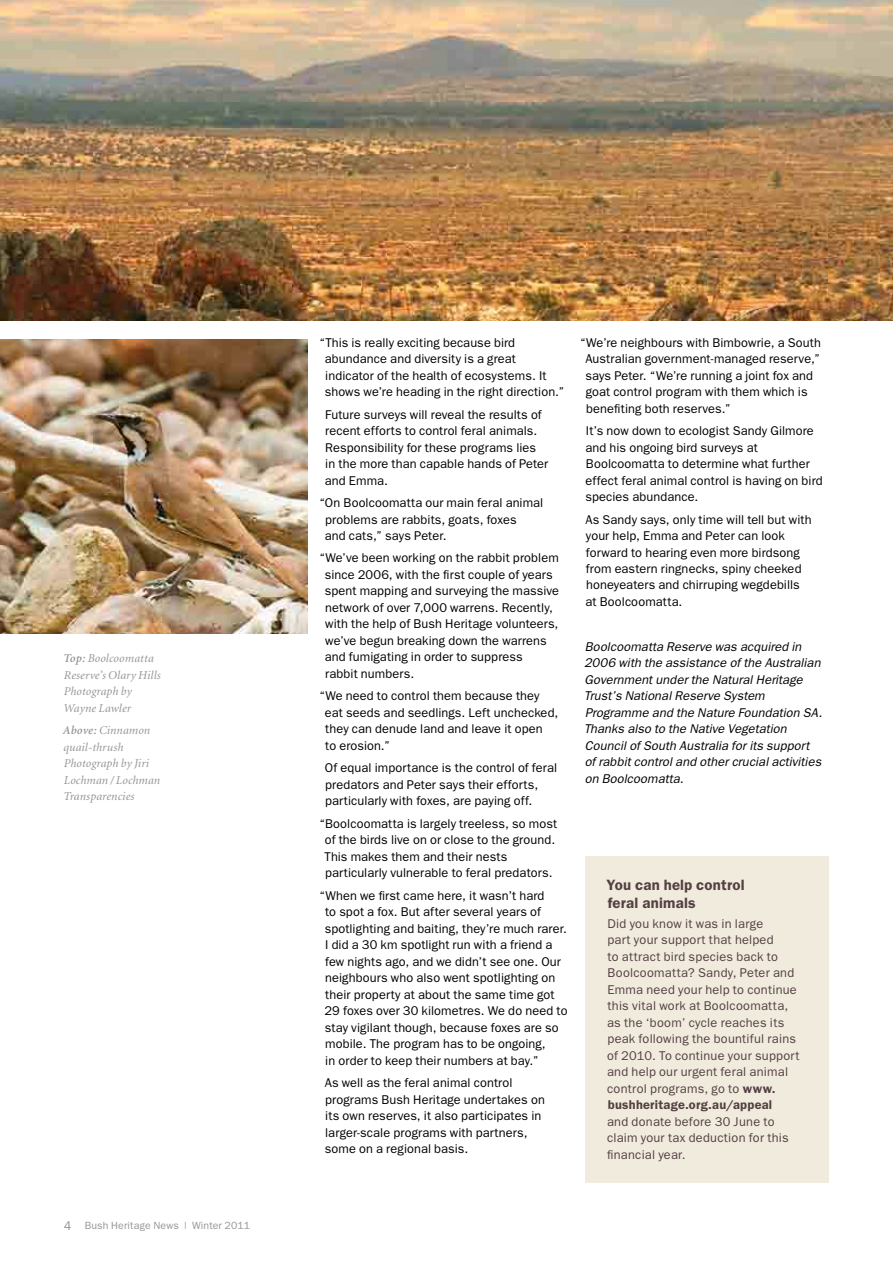
<style>
.page{position:relative;width:893px;height:1263px;background:#fff}
.page>*{position:absolute;margin:0;border:0;box-sizing:border-box;transform-origin:0 0}
.t1{font:600 15px/18px "Franklin Gothic";letter-spacing:.015em;color:#543f43}
.t2{font:12.75px/16.5px "Franklin Gothic";letter-spacing:.01em;color:#000}
.t3{font:12.75px/16.5px "Franklin Gothic";letter-spacing:.02em;color:#543f43}
.t4{font:italic 12.75px/16.5px "Franklin Gothic";letter-spacing:.005em;color:#000}
.t5{font:italic 12px/16.5px "Minion";letter-spacing:.015em;color:#939598}
.t6{font:10.5px "Franklin Gothic";letter-spacing:.01em;color:#939598}
.s1{font-weight:600}
.s2{font-size:12.75px}
</style>
<div class="page">
<img style="left:0;top:0;width:893px;height:320px">
<div style="left:585px;top:856px;width:244px;height:327px;background:#f0ebdc"></div>
<img style="left:0;top:340px;width:307px;height:294px">
<p class="t5" style="left:63px;top:651px;width:99px"><span class="s1">Top:</span> Boolcoomatta<br>Reserve’s Olary Hills<br>Photograph by<br>Wayne Lawler</p>
<p class="t5" style="left:63px;top:723px;width:99px"><span class="s1">Above:</span> Cinnamon quail-thrush<br>Photograph by Jiri<br>Lochman / Lochman<br>Transparencies</p>
<p class="t6" style="left:64px;top:1222px;width:188px"><span class="s2">4</span> Bush Heritage News | Winter 2011</p>
<p class="t2" style="left:325px;top:335px;width:241px;text-indent:-5px">“This is really exciting because bird abundance and diversity is a great indicator of the health of ecosystems. It shows we’re heading in the right direction.”</p>
<p class="t2" style="left:325px;top:407px;width:225px">Future surveys will reveal the results of recent efforts to control feral animals.<br>Responsibility for these programs lies in the more than capable hands of Peter and Emma.</p>
<p class="t2" style="left:325px;top:496px;width:220px;text-indent:-5px">“On Boolcoomatta our main feral animal problems are rabbits, goats, foxes<br>and cats,” says Peter.</p>
<p class="t2" style="left:325px;top:551px;width:236px;text-indent:-5px">“We’ve been working on the rabbit problem since 2006, with the first couple of years spent mapping and surveying the massive network of over 7,000 warrens. Recently, with the help of Bush Heritage volunteers, we’ve begun breaking down the warrens and fumigating in order to suppress<br>rabbit numbers.</p>
<p class="t2" style="left:325px;top:689px;width:235px;text-indent:-5px">“We need to control them because they eat seeds and seedlings. Left unchecked, they can denude land and leave it open<br>to erosion.”</p>
<p class="t2" style="left:325px;top:761px;width:234px">Of equal importance is the control of feral predators and Peter says their efforts, particularly with foxes, are paying off.</p>
<p class="t2" style="left:324px;top:816px;width:234px;text-indent:-5px">“Boolcoomatta is largely treeless, so most of the birds live on or close to the ground.<br>This makes them and their nests particularly vulnerable to feral predators.</p>
<p class="t2" style="left:324px;top:888px;width:244px;text-indent:-5px">“When we first came here, it wasn’t hard<br>to spot a fox. But after several years of spotlighting and baiting, they’re much rarer.<br>I did a 30 km spotlight run with a friend a few nights ago, and we didn’t see one. Our neighbours who also went spotlighting on their property at about the same time got 29 foxes over 30 kilometres. We do need to stay vigilant though, because foxes are so mobile. The program has to be ongoing,<br>in order to keep their numbers at bay.”</p>
<p class="t2" style="left:325px;top:1076px;width:222px">As well as the feral animal control programs Bush Heritage undertakes on its own reserves, it also participates in larger-scale programs with partners, some on a regional basis.</p>
<p class="t2" style="left:585px;top:335px;width:237px;text-indent:-5px">“We’re neighbours with Bimbowrie, a South Australian government-managed reserve,” says Peter. “We’re running a joint fox and goat control program with them which is benefiting both reserves.”</p>
<p class="t2" style="left:585px;top:424px;width:239px">It’s now down to ecologist Sandy Gilmore and his ongoing bird surveys at Boolcoomatta to determine what further effect feral animal control is having on bird species abundance.</p>
<p class="t2" style="left:585px;top:512px;width:228px">As Sandy says, only time will tell but with your help, Emma and Peter can look forward to hearing even more birdsong from eastern ringnecks, spiny cheeked honeyeaters and chirruping wegdebills at Boolcoomatta.</p>
<p class="t4" style="left:584px;top:639px;width:240px">Boolcoomatta Reserve was acquired in 2006 with the assistance of the Australian Government under the Natural Heritage Trust’s National Reserve System Programme and the Nature Foundation SA.<br>Thanks also to the Native Vegetation Council of South Australia for its support of rabbit control and other crucial activities on Boolcoomatta.</p>
<p class="t1" style="left:607px;top:878px;width:140px">You can help control feral animals</p>
<p class="t3" style="left:607px;top:916px;width:194px">Did you know it was in large<br>part your support that helped<br>to attract bird species back to<br>Boolcoomatta? Sandy, Peter and<br>Emma need your help to continue this vital work at Boolcoomatta, as the ‘boom’ cycle reaches its peak following the bountiful rains of 2010. To continue your support and help our urgent feral animal control programs, go to <span class="s1">www. bushheritage.org.au/appeal</span></p>
<p class="t3" style="left:607px;top:1114px;width:183px">and donate before 30 June to claim your tax deduction for this financial year.</p>
</div>
